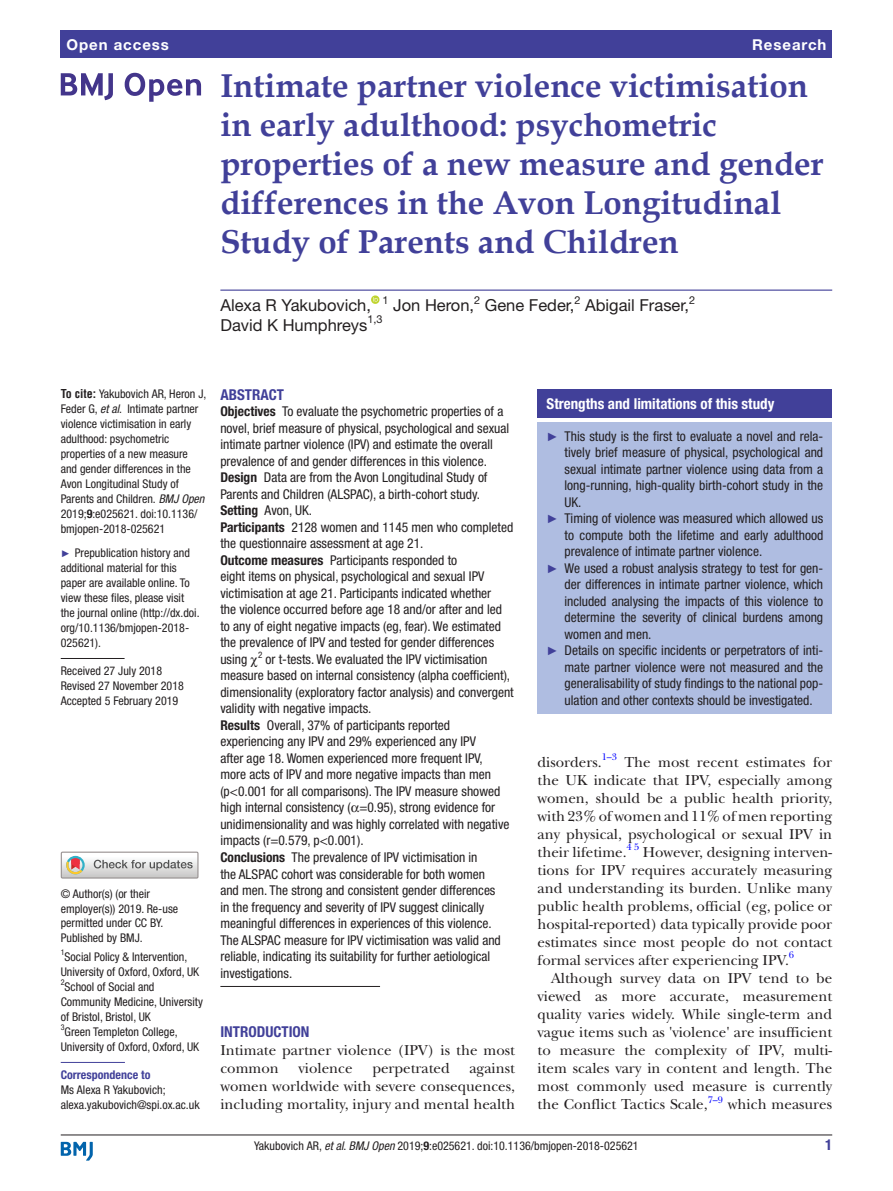
<style>
.page{position:relative;width:893px;height:1191px;background:#fff}
.page>*{position:absolute;margin:0;border:0;box-sizing:border-box;transform-origin:0 0}
.t1{font:700 33px/39px "Book Antiqua";color:#414099}
.t2{font:16.5px "Helvetica Neue LT Std";color:#231f20}
.t3{font:15px/18px "New Baskerville";color:#231f20;text-align:justify}
.t4{font:700 condensed 15px "Helvetica Neue LT Std";color:#fff}
.t5{font:700 condensed 15px "Helvetica Neue LT Std";color:#414099}
.t6{font:700 15px "Helvetica Neue LT Std";letter-spacing:.065em;color:#fff}
.t7{font:condensed 13.5px/16.5px "Helvetica Neue LT Std";color:#231f20}
.t8{font:condensed 12px/15px "Helvetica Neue LT Std";color:#231f20}
.t9{font:700 condensed 12px "Helvetica Neue LT Std";color:#414099}
.t10{font:10.95px "Helvetica Neue LT Std";color:#231f20}
.t11{font:9.9px "New Baskerville";color:#00f}
.t12{font:condensed 7.95px "Helvetica Neue LT Std";color:#231f20}
.s1{font-family:"Helvetica LT Std";font-weight:700}
.s2{font-style:italic}
.s3{font-weight:700}
.s4{font-family:"Arial";font-stretch:normal;font-size:9.75px;color:#414099}
.s5{font-family:"Arial";font-stretch:normal;font-size:12px;color:#414099}
</style>
<div class="page">
<hr style="left:61px;top:1134px;width:771px;height:1px;background:#231f20">
<svg style="left:61px;top:1141px;width:32px;height:19px"></svg>
<div style="left:61px;top:31px;width:771px;height:27px;background:#414099"></div>
<hr style="left:220px;top:289px;width:612px;height:2px;background:#414099">
<svg style="left:371px;top:295px;width:8px;height:9px"></svg>
<hr style="left:61px;top:658px;width:64px;height:1px;background:#231f20">
<hr style="left:61px;top:1062px;width:64px;height:1px;background:#414099">
<svg style="left:61px;top:73px;width:52px;height:27px"></svg>
<svg style="left:125px;top:73px;width:76px;height:29px"></svg>
<div style="left:61px;top:851px;width:138px;height:27px;border:1px solid #969090"></div>
<svg style="left:61px;top:852px;width:137px;height:26px"></svg>
<hr style="left:220px;top:986px;width:160px;height:1px;background:#231f20">
<div style="left:538px;top:389px;width:294px;height:29px;background:#414099"></div>
<div style="left:538px;top:422px;width:294px;height:291px;background:#afbde1"></div>
<p class="t6" style="left:66px;top:35px;width:104px">Open access</p>
<p class="t6" style="left:752px;top:35px;width:76px">Research</p>
<h1 class="t1" style="left:220px;top:66px;width:605px">Intimate partner violence victimisation in early adulthood: psychometric properties of a new measure and gender differences in the Avon Longitudinal Study of Parents and Children</h1>
<p class="t2" style="left:220px;top:296px;width:152px">Alexa R Yakubovich,</p>
<p class="t10" style="left:383px;top:293px;width:8px">1</p>
<p class="t2" style="left:393px;top:296px;width:82px">Jon Heron,</p>
<p class="t10" style="left:474px;top:293px;width:8px">2</p>
<p class="t2" style="left:485px;top:296px;width:91px">Gene Feder,</p>
<p class="t10" style="left:574px;top:293px;width:8px">2</p>
<p class="t2" style="left:585px;top:296px;width:105px">Abigail Fraser,</p>
<p class="t10" style="left:689px;top:293px;width:8px">2</p>
<p class="t2" style="left:220px;top:315px;width:149px">David K Humphreys</p>
<p class="t10" style="left:367px;top:313px;width:17px">1,3</p>
<p class="t8" style="left:61px;top:386px;width:147px"><span class="s1">To cite:</span> Yakubovich AR, Heron J,<br>Feder G, <span class="s2">et al</span>. Intimate partner violence victimisation in early adulthood: psychometric properties of a new measure and gender differences in the<br>Avon Longitudinal Study of<br>Parents and Children. <span class="s2">BMJ Open<br></span>2019;<span class="s3">9</span>:e025621. doi:10.1136/ bmjopen-2018-025621</p>
<p class="t8" style="left:61px;top:545px;width:140px"><span class="s4">►</span> Prepublication history and additional material for this paper are available online. To view these files, please visit the journal online (http://dx.doi. org/10.1136/bmjopen-2018-<br>025621).</p>
<p class="t8" style="left:61px;top:663px;width:125px">Received 27 July 2018<br>Revised 27 November 2018<br>Accepted 5 February 2019</p>
<p class="t8" style="left:61px;top:887px;width:119px;line-height:14.4px">© Author(s) (or their employer(s)) 2019. Re-use permitted under CC BY.<br>Published by BMJ.</p>
<p class="t12" style="left:61px;top:948px;width:5px">1</p>
<p class="t8" style="left:61px;top:949px;width:140px;text-indent:4px">Social Policy &amp; Intervention,<br>University of Oxford, Oxford, UK</p>
<p class="t12" style="left:61px;top:978px;width:5px">2</p>
<p class="t8" style="left:61px;top:979px;width:144px;text-indent:4px">School of Social and<br>Community Medicine, University of Bristol, Bristol, UK<br><sup>3</sup>Green Templeton College,<br>University of Oxford, Oxford, UK</p>
<p class="t9" style="left:61px;top:1067px;width:91px">Correspondence to</p>
<p class="t8" style="left:61px;top:1082px;width:140px">Ms Alexa R Yakubovich; alexa.yakubovich@spi.ox.ac.uk</p>
<p class="t5" style="left:220px;top:385px;width:65px">Abstract</p>
<p class="t7" style="left:220px;top:403px;width:295px"><span class="s3">Objectives</span> To evaluate the psychometric properties of a novel, brief measure of physical, psychological and sexual intimate partner violence (IPV) and estimate the overall prevalence of and gender differences in this violence.<br><span class="s3">Design</span> Data are from the Avon Longitudinal Study of Parents and Children (ALSPAC), a birth-cohort study.<br><span class="s3">Setting</span> Avon, UK.<br><span class="s3">Participants</span> 2128 women and 1145 men who completed the questionnaire assessment at age 21.<br><span class="s3">Outcome measures</span> Participants responded to<br>eight items on physical, psychological and sexual IPV victimisation at age 21. Participants indicated whether<br>the violence occurred before age 18 and/or after and led to any of eight negative impacts (eg, fear). We estimated the prevalence of IPV and tested for gender differences using <sup>2</sup> or t-tests. We evaluated the IPV victimisation measure based on internal consistency (alpha coefficient), dimensionality (exploratory factor analysis) and convergent validity with negative impacts.<br><span class="s3">Results</span> Overall, 37% of participants reported experiencing any IPV and 29% experienced any IPV<br>after age 18. Women experienced more frequent IPV,<br>more acts of IPV and more negative impacts than men (p&lt;0.001 for all comparisons). The IPV measure showed high internal consistency ( =0.95), strong evidence for unidimensionality and was highly correlated with negative impacts (r=0.579, p&lt;0.001).<br><span class="s3">Conclusions</span> The prevalence of IPV victimisation in<br>the ALSPAC cohort was considerable for both women<br>and men. The strong and consistent gender differences<br>in the frequency and severity of IPV suggest clinically meaningful differences in experiences of this violence.<br>The ALSPAC measure for IPV victimisation was valid and reliable, indicating its suitability for further aetiological investigations.</p>
<p class="t5" style="left:220px;top:1023px;width:91px">Introduction</p>
<p class="t3" style="left:220px;top:1041px;width:296px">Intimate partner violence (IPV) is the most common</p>
<p class="t3" style="left:299px;top:1059px;width:55px">violence</p>
<p class="t3" style="left:372px;top:1059px;width:79px">perpetrated</p>
<p class="t3" style="left:220px;top:1059px;width:296px;text-indent:249px">against women worldwide with severe consequences, including mortality, injury and mental health</p>
<p class="t4" style="left:547px;top:394px;width:229px">Strengths and limitations of this study</p>
<p class="t7" style="left:547px;top:427px;width:278px"><span class="s5">►</span> This study is the first to evaluate a novel and rela-</p>
<p class="t7" style="left:565px;top:444px;width:260px">tively brief measure of physical, psychological and</p>
<p class="t7" style="left:565px;top:460px;width:260px">sexual intimate partner violence using data from a</p>
<p class="t7" style="left:565px;top:477px;width:260px">long-running, high-quality birth-cohort study in the</p>
<p class="t7" style="left:565px;top:493px;width:18px">UK.</p>
<p class="t7" style="left:547px;top:510px;width:278px"><span class="s5">►</span> Timing of violence was measured which allowed us</p>
<p class="t7" style="left:565px;top:526px;width:260px">to compute both the lifetime and early adulthood</p>
<p class="t7" style="left:565px;top:543px;width:199px">prevalence of intimate partner violence.</p>
<p class="t7" style="left:547px;top:559px;width:278px"><span class="s5">►</span> We used a robust analysis strategy to test for gen-</p>
<p class="t7" style="left:565px;top:576px;width:260px">der differences in intimate partner violence, which</p>
<p class="t7" style="left:565px;top:592px;width:260px">included analysing the impacts of this violence to</p>
<p class="t7" style="left:565px;top:609px;width:260px">determine the severity of clinical burdens among</p>
<p class="t7" style="left:565px;top:625px;width:88px">women and men.</p>
<p class="t7" style="left:547px;top:642px;width:278px"><span class="s5">►</span> Details on specific incidents or perpetrators of inti-</p>
<p class="t7" style="left:565px;top:658px;width:260px">mate partner violence were not measured and the</p>
<p class="t7" style="left:565px;top:675px;width:260px">generalisability of study findings to the national pop-</p>
<p class="t7" style="left:565px;top:691px;width:250px">ulation and other contexts should be investigated.</p>
<p class="t3" style="left:538px;top:753px;width:81px">disorders.<sup>1–3</sup></p>
<p class="t3" style="left:538px;top:753px;width:296px;text-indent:87px">The most recent estimates for the UK indicate that IPV, especially among women, should be a public health priority, with 23% of women and 11% of men reporting any physical, psychological or sexual IPV in their lifetime.</p>
<p class="t11" style="left:627px;top:841px;width:14px">4 5</p>
<p class="t3" style="left:538px;top:843px;width:296px;text-indent:105px">However, designing interven&shy;tions for IPV requires accurately measuring and understanding its burden. Unlike many public health problems, official (eg, police or hospital-reported) data typically provide poor estimates since most people do not contact formal services after experiencing IPV.</p>
<p class="t11" style="left:789px;top:949px;width:7px">6</p>
<p class="t3" style="left:538px;top:969px;width:296px;text-indent:14px">Although survey data on IPV tend to be viewed as more accurate, measurement quality varies widely. While single-term and vague items such as 'violence' are insufficient to measure the complexity of IPV, multi&shy;item scales vary in content and length. The most commonly used measure is currently the Conflict Tactics Scale,<sup>7–9</sup> which measures</p>
<p class="t8" style="left:254px;top:1137px;width:386px">Yakubovich AR, <span class="s2">et al</span>. <span class="s2">BMJ Open</span> 2019;<span class="s3">9</span>:e025621. doi:10.1136/bmjopen-2018-025621</p>
<p class="t5" style="left:825px;top:1135px;width:9px">1</p>
</div>
